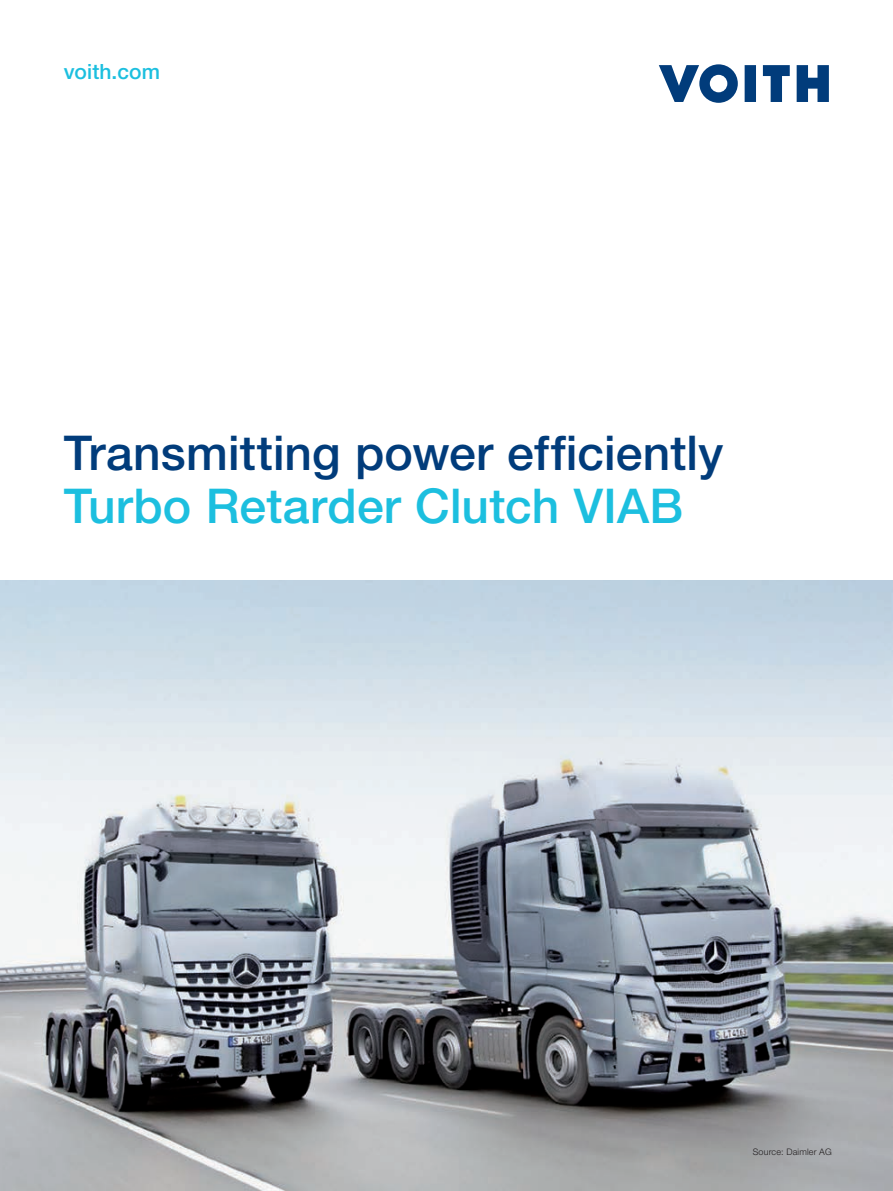
<style>
.page{position:relative;width:893px;height:1191px;background:#fff}
.page>*{position:absolute;margin:0;border:0;box-sizing:border-box;transform-origin:0 0}
.t1{font:500 48px "Helvetica Neue LT Pro";letter-spacing:.005em;color:#013c7b}
.t2{font:500 48px "Helvetica Neue LT Pro";letter-spacing:.005em;color:#1cbfdf}
.t3{font:500 21px "Helvetica Neue LT Pro";letter-spacing:.01em;color:#1cbfdf}
.t4{font:300 9px "Helvetica Neue LT Pro";letter-spacing:.02em;color:#231f20}
</style>
<div class="page">
<img style="left:0;top:580px;width:893px;height:611px">
<svg style="left:659px;top:64px;width:79px;height:39px"></svg>
<svg style="left:745px;top:65px;width:11px;height:37px"></svg>
<svg style="left:763px;top:65px;width:27px;height:37px"></svg>
<svg style="left:797px;top:65px;width:32px;height:37px"></svg>
<p class="t3" style="left:64px;top:59px;width:98px">voith.com</p>
<p class="t1" style="left:64px;top:424px;width:661px">Transmitting power efficiently</p>
<p class="t2" style="left:64px;top:477px;width:621px">Turbo Retarder Clutch VIAB</p>
<p class="t4" style="left:753px;top:1146px;width:81px">Source: Daimler AG</p>
</div>
